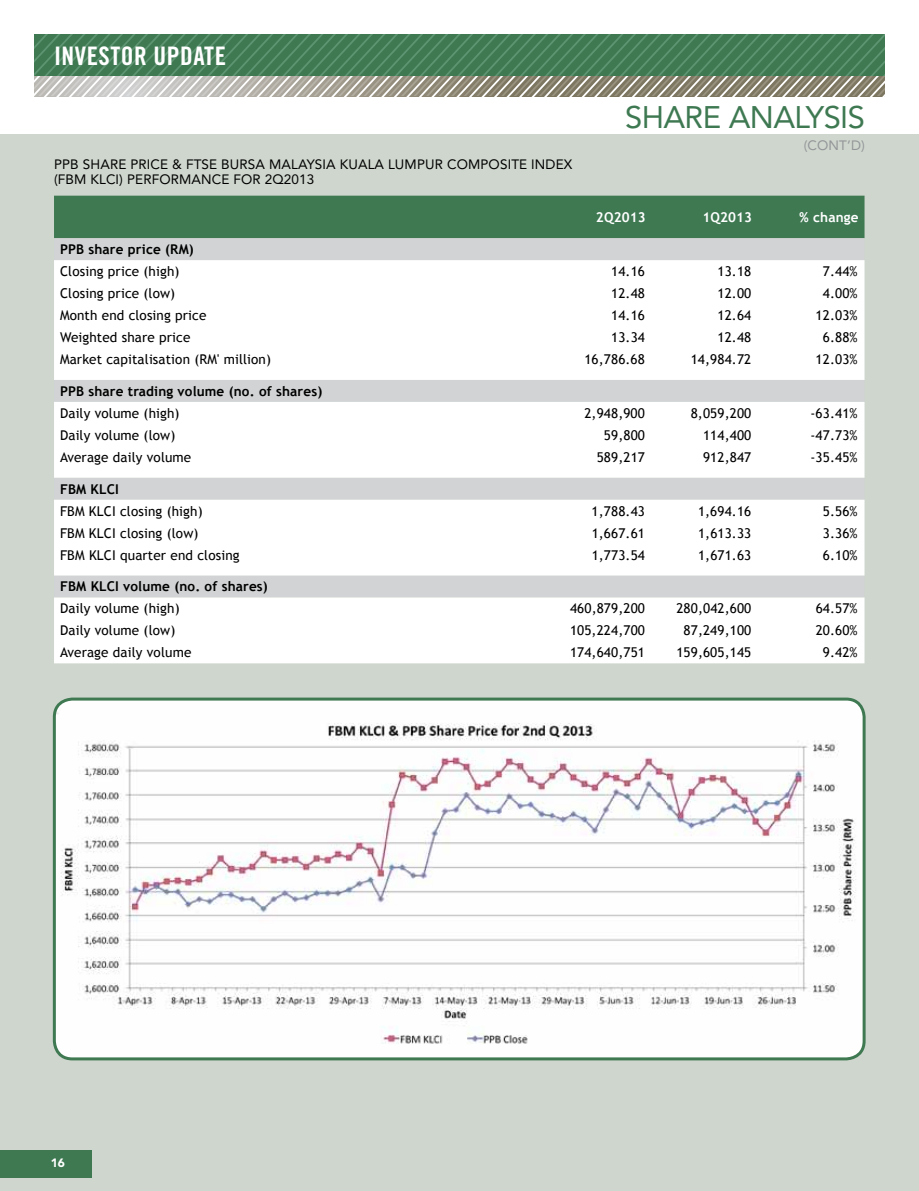
<style>
.page{position:relative;width:919px;height:1191px;background:#fff}
.page>*{position:absolute;margin:0;border:0;box-sizing:border-box;transform-origin:0 0}
.t1{font:30.9px "Avenir LT Std";letter-spacing:-.02em;color:#3e7952}
.t2{font:25.5px "Trade Gothic LT Std Bd Cn 20";letter-spacing:.02em;color:#fff}
.t3{font:13.5px "Trebuchet MS";letter-spacing:.01em;color:#000}
.t4{font:13.5px/15px "Avenir LT Std";letter-spacing:.01em;color:#000}
.t5{font:700 13.5px "Trebuchet MS";letter-spacing:.01em;color:#000}
.t6{font:700 13.5px "Trebuchet MS";letter-spacing:.01em;color:#fff}
.t7{font:13.5px "Avenir LT Std";color:#939598}
.t8{font:900 12px "Avenir LT Std";color:#fff}
</style>
<div class="page">
<div style="left:0;top:134px;width:918px;height:1057px;background:#ced6cd"></div>
<img style="left:54px;top:701px;width:810px;height:358px">
<div style="left:53px;top:697px;width:812px;height:363px;border:3px solid #3e7952;border-radius:18px"></div>
<div style="left:0;top:1150px;width:91px;height:27px;background:#3e7952"></div>
<svg style="left:34px;top:96px;width:849px;height:1px"></svg>
<svg style="left:34px;top:34px;width:850px;height:62px;background:#668c6f"></svg>
<div style="left:54px;top:196px;width:810px;height:42px;background:#3e7952"></div>
<svg style="left:54px;top:260px;width:810px;height:403px;fill:#fff"></svg>
<h2 class="t2" style="left:54px;top:41px;width:173px">INVESTOR UPDATE</h2>
<p class="t4" style="left:54px;top:157px;width:520px">PPB SHARE PRICE &amp; FTSE BURSA MALAYSIA KUALA LUMPUR COMPOSITE INDEX (FBM KLCI) PERFORMANCE FOR 2Q2013</p>
<h1 class="t1" style="left:625px;top:99px;width:241px">SHARE ANALYSIS</h1>
<p class="t7" style="left:803px;top:138px;width:63px">(CONT’D)</p>
<p class="t6" style="left:596px;top:209px;width:51px">2Q2013</p>
<p class="t6" style="left:702px;top:209px;width:51px">1Q2013</p>
<p class="t6" style="left:799px;top:209px;width:60px">% change</p>
<p class="t5" style="left:60px;top:241px;width:135px">PPB share price (RM)</p>
<p class="t3" style="left:60px;top:263px;width:121px">Closing price (high)</p>
<p class="t3" style="left:611px;top:263px;width:35px">14.16</p>
<p class="t3" style="left:717px;top:263px;width:35px">13.18</p>
<p class="t3" style="left:822px;top:263px;width:36px">7.44%</p>
<p class="t3" style="left:60px;top:285px;width:117px">Closing price (low)</p>
<p class="t3" style="left:611px;top:285px;width:35px">12.48</p>
<p class="t3" style="left:717px;top:285px;width:35px">12.00</p>
<p class="t3" style="left:822px;top:285px;width:36px">4.00%</p>
<p class="t3" style="left:60px;top:307px;width:148px">Month end closing price</p>
<p class="t3" style="left:611px;top:307px;width:35px">14.16</p>
<p class="t3" style="left:717px;top:307px;width:35px">12.64</p>
<p class="t3" style="left:815px;top:307px;width:44px">12.03%</p>
<p class="t3" style="left:60px;top:329px;width:132px">Weighted share price</p>
<p class="t3" style="left:611px;top:329px;width:35px">13.34</p>
<p class="t3" style="left:717px;top:329px;width:35px">12.48</p>
<p class="t3" style="left:822px;top:329px;width:36px">6.88%</p>
<p class="t3" style="left:60px;top:351px;width:212px">Market capitalisation (RM' million)</p>
<p class="t3" style="left:584px;top:351px;width:62px">16,786.68</p>
<p class="t3" style="left:690px;top:351px;width:62px">14,984.72</p>
<p class="t3" style="left:815px;top:351px;width:44px">12.03%</p>
<p class="t5" style="left:60px;top:382px;width:264px">PPB share trading volume (no. of shares)</p>
<p class="t3" style="left:60px;top:405px;width:121px">Daily volume (high)</p>
<p class="t3" style="left:584px;top:405px;width:62px">2,948,900</p>
<p class="t3" style="left:690px;top:405px;width:62px">8,059,200</p>
<p class="t3" style="left:810px;top:405px;width:49px">-63.41%</p>
<p class="t3" style="left:60px;top:427px;width:117px">Daily volume (low)</p>
<p class="t3" style="left:604px;top:427px;width:42px">59,800</p>
<p class="t3" style="left:703px;top:427px;width:50px">114,400</p>
<p class="t3" style="left:810px;top:427px;width:49px">-47.73%</p>
<p class="t3" style="left:60px;top:449px;width:133px">Average daily volume</p>
<p class="t3" style="left:596px;top:449px;width:50px">589,217</p>
<p class="t3" style="left:703px;top:449px;width:50px">912,847</p>
<p class="t3" style="left:810px;top:449px;width:49px">-35.45%</p>
<p class="t5" style="left:60px;top:480px;width:60px">FBM KLCI</p>
<p class="t3" style="left:60px;top:503px;width:144px">FBM KLCI closing (high)</p>
<p class="t3" style="left:591px;top:503px;width:55px">1,788.43</p>
<p class="t3" style="left:698px;top:503px;width:55px">1,694.16</p>
<p class="t3" style="left:822px;top:503px;width:36px">5.56%</p>
<p class="t3" style="left:60px;top:525px;width:140px">FBM KLCI closing (low)</p>
<p class="t3" style="left:591px;top:525px;width:55px">1,667.61</p>
<p class="t3" style="left:698px;top:525px;width:55px">1,613.33</p>
<p class="t3" style="left:822px;top:525px;width:36px">3.36%</p>
<p class="t3" style="left:60px;top:547px;width:181px">FBM KLCI quarter end closing</p>
<p class="t3" style="left:591px;top:547px;width:55px">1,773.54</p>
<p class="t3" style="left:698px;top:547px;width:55px">1,671.63</p>
<p class="t3" style="left:822px;top:547px;width:36px">6.10%</p>
<p class="t5" style="left:60px;top:578px;width:209px">FBM KLCI volume (no. of shares)</p>
<p class="t3" style="left:60px;top:601px;width:121px">Daily volume (high)</p>
<p class="t3" style="left:570px;top:601px;width:76px">460,879,200</p>
<p class="t3" style="left:676px;top:601px;width:76px">280,042,600</p>
<p class="t3" style="left:815px;top:601px;width:44px">64.57%</p>
<p class="t3" style="left:60px;top:622px;width:117px">Daily volume (low)</p>
<p class="t3" style="left:570px;top:622px;width:76px">105,224,700</p>
<p class="t3" style="left:683px;top:622px;width:69px">87,249,100</p>
<p class="t3" style="left:815px;top:622px;width:44px">20.60%</p>
<p class="t3" style="left:60px;top:644px;width:133px">Average daily volume</p>
<p class="t3" style="left:570px;top:644px;width:76px">174,640,751</p>
<p class="t3" style="left:676px;top:644px;width:76px">159,605,145</p>
<p class="t3" style="left:822px;top:644px;width:36px">9.42%</p>
<p class="t8" style="left:51px;top:1155px;width:16px">16</p>
</div>
